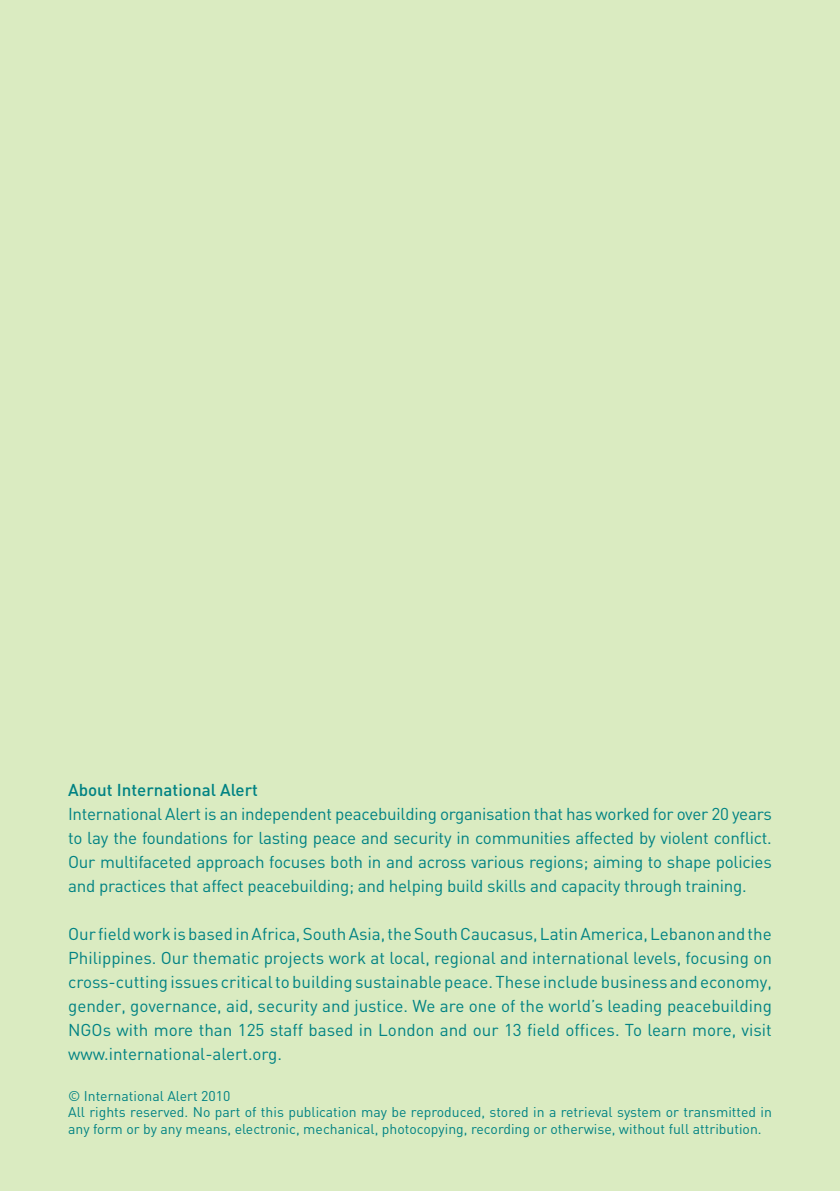
<style>
.page{position:relative;width:840px;height:1191px;background:#fff}
.page>*{position:absolute;margin:0;border:0;box-sizing:border-box;transform-origin:0 0}
.t1{font:17px/24px "DIN";letter-spacing:-.015em;color:#008283;text-align:justify}
.t2{font:500 17px "DIN";color:#008283}
.t3{font:14px/16.8px "DIN";color:#008283}
</style>
<div class="page">
<div style="left:0;top:0;width:839px;height:1191px;background:#daebc1"></div>
<p class="t2" style="left:68px;top:778px;width:191px">About I nternational Alert</p>
<p class="t1" style="left:68px;top:801px;width:705px">International Alert is an independent peacebuilding organisation that has worked for over 20 years to lay the foundations for lasting peace and security in communities affected by violent conflict.<br>Our multifaceted approach focuses both in and across various regions; aiming to shape policies and practices that affect peacebuilding; and helping build skills and capacity through training.</p>
<p class="t1" style="left:68px;top:921px;width:705px">Our field work is based in Africa, South Asia, the South Caucasus, Latin America, Lebanon and the Philippines. Our thematic projects work at local, regional and international levels, focusing on cross-cutting issues critical to building sustainable peace. These include business and economy, gender, governance, aid, security and justice. We are one of the world’s leading peacebuilding NGOs with more than 125 staff based in London and our 13 field offices. To learn more, visit www.international-alert.org.</p>
<p class="t3" style="left:68px;top:1087px;width:705px">© International Alert 2010<br>All rights reserved. No part of this publication may be reproduced, stored in a retrieval system or transmitted in any form or by any means, electronic, mechanical, photocopying, recording or otherwise, without full attribution.</p>
</div>
